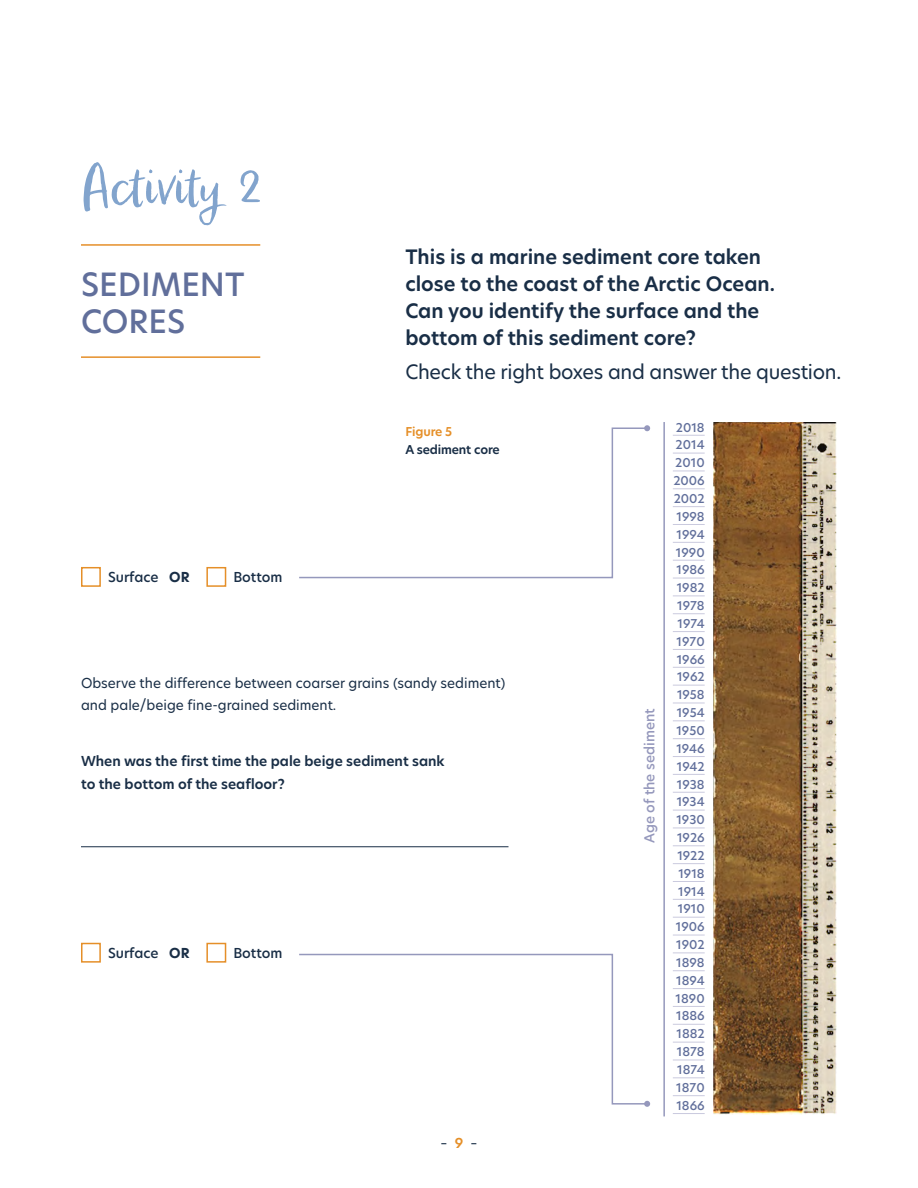
<style>
.page{position:relative;width:918px;height:1188px;background:#fff}
.page>*{position:absolute;margin:0;border:0;box-sizing:border-box;transform-origin:0 0}
.t1{font:54px "Epicursive Script";color:#82a4cd}
.t2{font:500 31.5px/37.5px "New Hero";color:#616f9b}
.t3{font:600 19.5px/27px "New Hero";color:#192e46}
.t4{font:19.5px "New Hero";letter-spacing:-.015em;color:#192e46}
.t5{font:13.5px/22.5px "New Hero";color:#192e46}
.t6{font:600 13.5px/22.5px "New Hero";color:#192e46}
.t7{font:500 13.5px "New Hero";color:#192e46}
.t8{font:500 13.5px "New Hero";color:#9598bc}
.t9{font:500 12px/17.9px "New Hero";color:#616f9b;text-align:center}
.t10{font:600 12px "New Hero";letter-spacing:-.01em;color:#192e46}
.t11{font:600 12px "New Hero";letter-spacing:-.01em;color:#e58f28}
.s1{font-weight:700}
.s2{font-weight:600;color:#e58f28}
</style>
<div class="page">
<img style="left:713px;top:422px;width:124px;height:692px">
<hr style="left:81px;top:244px;width:179px;height:2px;background:#e58f28">
<hr style="left:81px;top:356px;width:179px;height:2px;background:#e58f28">
<hr style="left:81px;top:846px;width:427px;height:1px;background:#192e46">
<hr style="left:673px;top:435px;width:32px;height:1px;background:#cacade">
<hr style="left:673px;top:453px;width:32px;height:1px;background:#cacade">
<hr style="left:673px;top:471px;width:32px;height:1px;background:#cacade">
<hr style="left:673px;top:488px;width:32px;height:1px;background:#cacade">
<hr style="left:673px;top:506px;width:32px;height:1px;background:#cacade">
<hr style="left:673px;top:524px;width:32px;height:1px;background:#cacade">
<hr style="left:673px;top:542px;width:32px;height:1px;background:#cacade">
<hr style="left:673px;top:560px;width:32px;height:1px;background:#cacade">
<hr style="left:673px;top:578px;width:32px;height:1px;background:#cacade">
<hr style="left:673px;top:596px;width:32px;height:1px;background:#cacade">
<hr style="left:673px;top:613px;width:32px;height:1px;background:#cacade">
<hr style="left:673px;top:631px;width:32px;height:1px;background:#cacade">
<hr style="left:673px;top:649px;width:32px;height:1px;background:#cacade">
<hr style="left:673px;top:667px;width:32px;height:1px;background:#cacade">
<hr style="left:673px;top:685px;width:32px;height:1px;background:#cacade">
<hr style="left:673px;top:703px;width:32px;height:1px;background:#cacade">
<hr style="left:673px;top:720px;width:32px;height:1px;background:#cacade">
<hr style="left:673px;top:738px;width:32px;height:1px;background:#cacade">
<hr style="left:673px;top:756px;width:32px;height:1px;background:#cacade">
<hr style="left:673px;top:774px;width:32px;height:1px;background:#cacade">
<hr style="left:673px;top:792px;width:32px;height:1px;background:#cacade">
<hr style="left:673px;top:810px;width:32px;height:1px;background:#cacade">
<hr style="left:673px;top:828px;width:32px;height:1px;background:#cacade">
<hr style="left:673px;top:845px;width:32px;height:1px;background:#cacade">
<hr style="left:673px;top:863px;width:32px;height:1px;background:#cacade">
<hr style="left:673px;top:881px;width:32px;height:1px;background:#cacade">
<hr style="left:673px;top:899px;width:32px;height:1px;background:#cacade">
<hr style="left:673px;top:917px;width:32px;height:1px;background:#cacade">
<hr style="left:673px;top:935px;width:32px;height:1px;background:#cacade">
<hr style="left:673px;top:953px;width:32px;height:1px;background:#cacade">
<hr style="left:673px;top:970px;width:32px;height:1px;background:#cacade">
<hr style="left:673px;top:988px;width:32px;height:1px;background:#cacade">
<hr style="left:673px;top:1006px;width:32px;height:1px;background:#cacade">
<hr style="left:673px;top:1024px;width:32px;height:1px;background:#cacade">
<hr style="left:673px;top:1042px;width:32px;height:1px;background:#cacade">
<hr style="left:673px;top:1060px;width:32px;height:1px;background:#cacade">
<hr style="left:673px;top:1077px;width:32px;height:1px;background:#cacade">
<hr style="left:673px;top:1095px;width:32px;height:1px;background:#cacade">
<hr style="left:673px;top:1113px;width:32px;height:1px;background:#cacade">
<div style="left:81px;top:567px;width:20px;height:20px;border:2px solid #e58f28"></div>
<div style="left:206px;top:567px;width:20px;height:20px;border:2px solid #e58f28"></div>
<div style="left:81px;top:943px;width:20px;height:20px;border:2px solid #e58f28"></div>
<div style="left:206px;top:943px;width:20px;height:20px;border:2px solid #e58f28"></div>
<svg style="left:299px;top:427px;width:349px;height:152px"></svg>
<svg style="left:644px;top:425px;width:6px;height:6px"></svg>
<svg style="left:299px;top:953px;width:349px;height:152px"></svg>
<svg style="left:644px;top:1101px;width:6px;height:6px"></svg>
<hr style="left:663px;top:422px;width:2px;height:694px;background:#9598bc">
<h1 class="t1" style="left:81px;top:152px;width:182px">Activity 2</h1>
<h2 class="t2" style="left:81px;top:265px;width:165px">SEDIMENT<br>CORES</h2>
<h3 class="t3" style="left:405px;top:243px;width:371px">This is a marine sediment core taken close to the coast of the Arctic Ocean.<br>Can you identify the surface and the bottom of this sediment core?</h3>
<h3 class="t4" style="left:405px;top:358px;width:438px">Check the right boxes and answer the question.</h3>
<p class="t7" style="left:108px;top:568px;width:83px">Surface <span class="s1">OR</span></p>
<p class="t7" style="left:233px;top:568px;width:51px">Bottom</p>
<p class="t11" style="left:405px;top:424px;width:49px">Figure 5</p>
<p class="t10" style="left:405px;top:442px;width:96px">A sediment core</p>
<p class="t5" style="left:81px;top:671px;width:426px">Observe the difference between coarser grains (sandy sediment) and pale/beige fine-grained sediment.</p>
<p class="t6" style="left:81px;top:750px;width:365px">When was the first time the pale beige sediment sank to the bottom of the seafloor?</p>
<p class="t7" style="left:108px;top:944px;width:83px">Surface <span class="s1">OR</span></p>
<p class="t7" style="left:233px;top:944px;width:51px">Bottom</p>
<p class="t5" style="left:441px;top:1132px;width:38px">– <span class="s2">9</span> –</p>
<p class="t8" style="left:640px;top:843px;width:136px;rotate:-90deg">Age of the sediment</p>
<p class="t9" style="left:673px;top:418px;width:33px">2018<br>2014<br>2010<br>2006<br>2002<br>1998<br>1994<br>1990<br>1986<br>1982<br>1978<br>1974<br>1970<br>1966<br>1962<br>1958<br>1954<br>1950<br>1946<br>1942<br>1938<br>1934<br>1930<br>1926<br>1922<br>1918<br>1914<br>1910<br>1906<br>1902<br>1898<br>1894<br>1890<br>1886<br>1882<br>1878<br>1874<br>1870<br>1866</p>
</div>
